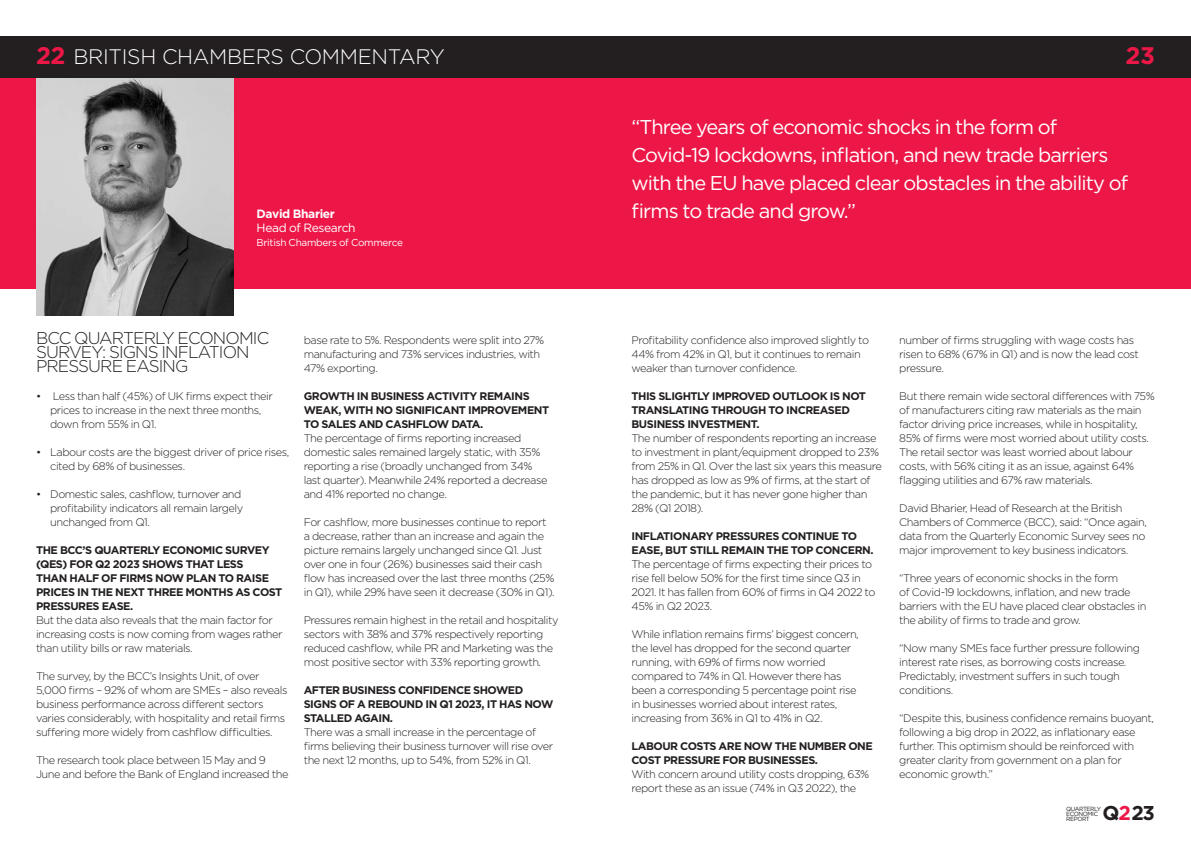
<style>
.page{position:relative;width:1191px;height:842px;background:#fff}
.page>*{position:absolute;margin:0;border:0;box-sizing:border-box;transform-origin:0 0}
.t1{font:700 24px "Gotham";color:#ed1747}
.Page_Title{font:300 21px "Gotham";letter-spacing:-.015em;color:#fff}
.t2{font:20px/28px "Gotham";letter-spacing:-.04em;color:#fff}
.t3{font:700 20px "Gotham";color:#231f20}
.heading_1{font:300 17px/14px "Gotham";letter-spacing:-.05em;color:#231f20}
.Job{font:12px "Gotham";letter-spacing:-.03em;color:#fff}
.Name{font:700 12px "Gotham";letter-spacing:-.03em;color:#fff}
.t4{font:300 11px/14px "Gotham";letter-spacing:-.04em;color:#231f20}
.Sub_Heading{font:700 11px/14px "Gotham";letter-spacing:-.04em;color:#231f20}
.Company{font:10px "Gotham";letter-spacing:-.03em;color:#fff}
.t5{font:6px/5px "Gotham";letter-spacing:-.065em;color:#231f20}
.s1{font-weight:700;font-size:24px;color:#ed1747}
.s2{color:#ed1747}
</style>
<div class="page">
<div style="left:595px;top:36px;width:596px;height:42px;background:#231f20"></div>
<div style="left:0;top:36px;width:595px;height:42px;background:#231f20"></div>
<div style="left:0;top:78px;width:595px;height:210px;background:#ed1747"></div>
<div style="left:595px;top:78px;width:596px;height:210px;background:#ed1747"></div>
<img style="left:36px;top:78px;width:197px;height:237px">
<p class="Page_Title" style="left:36px;top:43px;width:410px"><span class="s1">22</span> BRITISH CHAMBERS COMMENTARY</p>
<h1 class="t1" style="left:1125px;top:40px;width:31px">23</h1>
<p class="Name" style="left:257px;top:206px;width:80px">David Bharier</p>
<p class="Job" style="left:257px;top:220px;width:100px">Head of Research</p>
<p class="Company" style="left:257px;top:236px;width:148px">British Chambers of Commerce</p>
<p class="heading_1" style="left:36px;top:331px;width:235px">BCC QUARTERLY ECONOMIC<br>SURVEY: SIGNS INFLATION<br>PRESSURE EASING</p>
<p class="t4" style="left:50px;top:389px;width:224px;text-indent:-14px">• Less than half (45%) of UK firms expect their prices to increase in the next three months, down from 55% in Q1.</p>
<p class="t4" style="left:50px;top:445px;width:241px;text-indent:-14px">• Labour costs are the biggest driver of price rises, cited by 68% of businesses.</p>
<p class="t4" style="left:50px;top:487px;width:194px;text-indent:-14px">• Domestic sales, cashflow, turnover and profitability indicators all remain largely unchanged from Q1.</p>
<p class="Sub_Heading" style="left:36px;top:543px;width:248px">THE BCC’S QUARTERLY ECONOMIC SURVEY (QES) FOR Q2 2023 SHOWS THAT LESS<br>THAN HALF OF FIRMS NOW PLAN TO RAISE<br>PRICES IN THE NEXT THREE MONTHS AS COST<br>PRESSURES EASE.</p>
<p class="t4" style="left:36px;top:613px;width:248px">But the data also reveals that the main factor for increasing costs is now coming from wages rather than utility bills or raw materials.</p>
<p class="t4" style="left:36px;top:669px;width:253px">The survey, by the BCC’s Insights Unit, of over 5,000 firms – 92% of whom are SMEs – also reveals business performance across different sectors varies considerably, with hospitality and retail firms suffering more widely from cashflow difficulties.</p>
<p class="t4" style="left:36px;top:753px;width:254px">The research took place between 15 May and 9<br>June and before the Bank of England increased the</p>
<p class="t4" style="left:304px;top:333px;width:242px">base rate to 5%. Respondents were split into 27% manufacturing and 73% services industries, with<br>47% exporting.</p>
<p class="Sub_Heading" style="left:304px;top:389px;width:247px">GROWTH IN BUSINESS ACTIVITY REMAINS<br>WEAK, WITH NO SIGNIFICANT IMPROVEMENT<br>TO SALES AND CASHFLOW DATA.</p>
<p class="t4" style="left:304px;top:431px;width:245px">The percentage of firms reporting increased domestic sales remained largely static, with 35% reporting a rise (broadly unchanged from 34% last quarter). Meanwhile 24% reported a decrease and 41% reported no change.</p>
<p class="t4" style="left:304px;top:515px;width:252px">For cashflow, more businesses continue to report a decrease, rather than an increase and again the picture remains largely unchanged since Q1. Just over one in four (26%) businesses said their cash flow has increased over the last three months (25% in Q1), while 29% have seen it decrease (30% in Q1).</p>
<p class="t4" style="left:304px;top:613px;width:256px">Pressures remain highest in the retail and hospitality sectors with 38% and 37% respectively reporting reduced cashflow, while PR and Marketing was the most positive sector with 33% reporting growth.</p>
<p class="Sub_Heading" style="left:304px;top:683px;width:251px">AFTER BUSINESS CONFIDENCE SHOWED<br>SIGNS OF A REBOUND IN Q1 2023, IT HAS NOW<br>STALLED AGAIN.</p>
<p class="t4" style="left:304px;top:725px;width:251px">There was a small increase in the percentage of firms believing their business turnover will rise over the next 12 months, up to 54%, from 52% in Q1.</p>
<p class="t2" style="left:631px;top:113px;width:498px">“Three years of economic shocks in the form of Covid-19 lockdowns, inflation, and new trade barriers with the EU have placed clear obstacles in the ability of firms to trade and grow.”</p>
<p class="t4" style="left:631px;top:333px;width:239px">Profitability confidence also improved slightly to<br>44% from 42% in Q1, but it continues to remain weaker than turnover confidence.</p>
<p class="Sub_Heading" style="left:631px;top:389px;width:236px">THIS SLIGHTLY IMPROVED OUTLOOK IS NOT<br>TRANSLATING THROUGH TO INCREASED<br>BUSINESS INVESTMENT.</p>
<p class="t4" style="left:631px;top:431px;width:252px">The number of respondents reporting an increase to investment in plant/equipment dropped to 23% from 25% in Q1. Over the last six years this measure has dropped as low as 9% of firms, at the start of the pandemic, but it has never gone higher than 28% (Q1 2018).</p>
<p class="Sub_Heading" style="left:631px;top:529px;width:243px">INFLATIONARY PRESSURES CONTINUE TO<br>EASE, BUT STILL REMAIN THE TOP CONCERN.</p>
<p class="t4" style="left:631px;top:557px;width:245px">The percentage of firms expecting their prices to rise fell below 50% for the first time since Q3 in 2021. It has fallen from 60% of firms in Q4 2022 to 45% in Q2 2023.</p>
<p class="t4" style="left:631px;top:627px;width:229px">While inflation remains firms’ biggest concern, the level has dropped for the second quarter running, with 69% of firms now worried compared to 74% in Q1. However there has been a corresponding 5 percentage point rise in businesses worried about interest rates, increasing from 36% in Q1 to 41% in Q2.</p>
<p class="Sub_Heading" style="left:631px;top:739px;width:243px">LABOUR COSTS ARE NOW THE NUMBER ONE<br>COST PRESSURE FOR BUSINESSES.</p>
<p class="t4" style="left:631px;top:767px;width:239px">With concern around utility costs dropping, 63% report these as an issue (74% in Q3 2022), the</p>
<p class="t4" style="left:899px;top:333px;width:241px">number of firms struggling with wage costs has risen to 68% (67% in Q1) and is now the lead cost pressure.</p>
<p class="t4" style="left:899px;top:389px;width:257px">But there remain wide sectoral differences with 75% of manufacturers citing raw materials as the main factor driving price increases, while in hospitality, 85% of firms were most worried about utility costs.<br>The retail sector was least worried about labour costs, with 56% citing it as an issue, against 64% flagging utilities and 67% raw materials.</p>
<p class="t4" style="left:899px;top:501px;width:249px">David Bharier, Head of Research at the British Chambers of Commerce (BCC), said: “Once again, data from the Quarterly Economic Survey sees no major improvement to key business indicators.</p>
<p class="t4" style="left:899px;top:571px;width:249px">“Three years of economic shocks in the form<br>of Covid-19 lockdowns, inflation, and new trade barriers with the EU have placed clear obstacles in the ability of firms to trade and grow.</p>
<p class="t4" style="left:899px;top:641px;width:242px">“Now many SMEs face further pressure following interest rate rises, as borrowing costs increase.<br>Predictably, investment suffers in such tough conditions.</p>
<p class="t4" style="left:899px;top:711px;width:256px">“Despite this, business confidence remains buoyant, following a big drop in 2022, as inflationary ease further. This optimism should be reinforced with greater clarity from government on a plan for economic growth.”</p>
<h3 class="t3" style="left:1102px;top:800px;width:54px">Q<span class="s2">2</span> 23</h3>
<p class="t5" style="left:1066px;top:806px;width:36px">QUARTERLY<br>ECONOMIC<br>REPORT</p>
</div>
